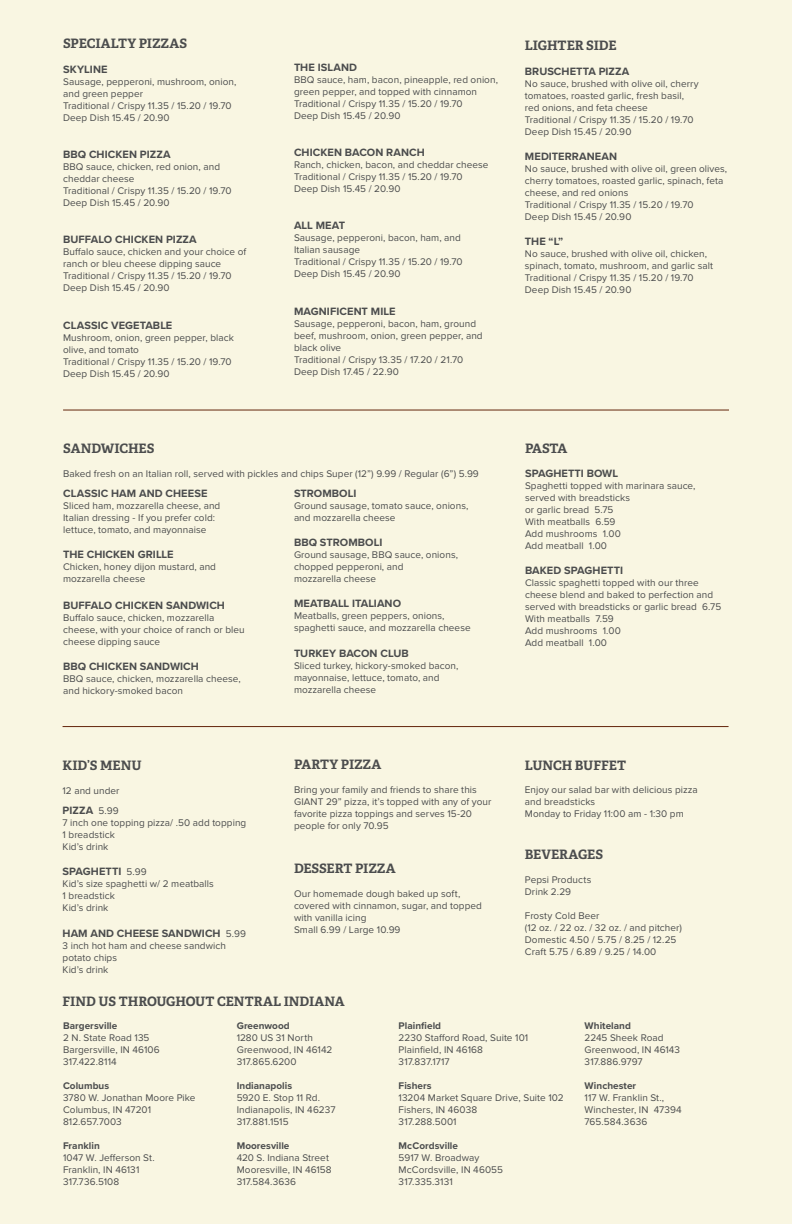
<style>
.page{position:relative;width:792px;height:1224px;background:#f9f6e2}
.page>*{position:absolute;margin:0;border:0;box-sizing:border-box;transform-origin:0 0}
.t1{font:700 13px "Adelle";letter-spacing:-.005em;color:#4b4c4d}
.t2{font:700 11px "Proxima Nova";letter-spacing:.005em;color:#4b4c4d}
.t3{font:10px/12px "Proxima Nova";letter-spacing:.005em;color:#4b4c4d}
.t4{font:700 10px "Proxima Nova";letter-spacing:.005em;color:#4b4c4d}
.s1{font-weight:400;font-size:10px}
</style>
<div class="page">
<hr style="left:63px;top:410px;width:666px;height:1px;background:#64250c">
<hr style="left:63px;top:726px;width:666px;height:1px;background:#64250c">
<h1 class="t1" style="left:63px;top:34px;width:125px">SPECIALTY PIZZAS</h1>
<p class="t2" style="left:63px;top:61px;width:46px">SKYLINE</p>
<p class="t3" style="left:63px;top:76px;width:175px">Sausage, pepperoni, mushroom, onion, and green pepper<br>Traditional / Crispy 11.35 / 15.20 / 19.70<br>Deep Dish 15.45 / 20.90</p>
<p class="t2" style="left:63px;top:146px;width:109px">BBQ CHICKEN PIZZA</p>
<p class="t3" style="left:63px;top:161px;width:170px">BBQ sauce, chicken, red onion, and cheddar cheese<br>Traditional / Crispy 11.35 / 15.20 / 19.70<br>Deep Dish 15.45 / 20.90</p>
<p class="t2" style="left:63px;top:232px;width:135px">BUFFALO CHICKEN PIZZA</p>
<p class="t3" style="left:63px;top:246px;width:185px">Buffalo sauce, chicken and your choice of ranch or bleu cheese dipping sauce Traditional / Crispy 11.35 / 15.20 / 19.70<br>Deep Dish 15.45 / 20.90</p>
<p class="t2" style="left:63px;top:317px;width:111px">CLASSIC VEGETABLE</p>
<p class="t3" style="left:63px;top:331px;width:172px">Mushroom, onion, green pepper, black olive, and tomato<br>Traditional / Crispy 11.35 / 15.20 / 19.70<br>Deep Dish 15.45 / 20.90</p>
<p class="t2" style="left:294px;top:59px;width:65px">THE ISLAND</p>
<p class="t3" style="left:294px;top:74px;width:206px">BBQ sauce, ham, bacon, pineapple, red onion, green pepper, and topped with cinnamon Traditional / Crispy 11.35 / 15.20 / 19.70<br>Deep Dish 15.45 / 20.90</p>
<p class="t2" style="left:294px;top:144px;width:132px">CHICKEN BACON RANCH</p>
<p class="t3" style="left:294px;top:159px;width:196px">Ranch, chicken, bacon, and cheddar cheese<br>Traditional / Crispy 11.35 / 15.20 / 19.70<br>Deep Dish 15.45 / 20.90</p>
<p class="t2" style="left:294px;top:218px;width:53px">ALL MEAT</p>
<p class="t3" style="left:294px;top:232px;width:170px">Sausage, pepperoni, bacon, ham, and<br>Italian sausage<br>Traditional / Crispy 11.35 / 15.20 / 19.70<br>Deep Dish 15.45 / 20.90</p>
<p class="t2" style="left:294px;top:303px;width:103px">MAGNIFICENT MILE</p>
<p class="t3" style="left:294px;top:318px;width:190px">Sausage, pepperoni, bacon, ham, ground beef, mushroom, onion, green pepper, and black olive<br>Traditional / Crispy 13.35 / 17.20 / 21.70<br>Deep Dish 17.45 / 22.90</p>
<h1 class="t1" style="left:63px;top:439px;width:93px">SANDWICHES</h1>
<p class="t3" style="left:63px;top:468px;width:417px">Baked fresh on an Italian roll, served with pickles and chips Super (12”) 9.99 / Regular (6”) 5.99</p>
<p class="t2" style="left:63px;top:485px;width:146px">CLASSIC HAM AND CHEESE</p>
<p class="t3" style="left:63px;top:500px;width:159px">Sliced ham, mozzarella cheese, and<br>Italian dressing - If you prefer cold: lettuce, tomato, and mayonnaise</p>
<p class="t2" style="left:63px;top:546px;width:112px">THE CHICKEN GRILLE</p>
<p class="t3" style="left:63px;top:561px;width:154px">Chicken, honey dijon mustard, and mozzarella cheese</p>
<p class="t2" style="left:63px;top:597px;width:163px">BUFFALO CHICKEN SANDWICH</p>
<p class="t3" style="left:63px;top:611px;width:183px">Buffalo sauce, chicken, mozzarella cheese, with your choice of ranch or bleu cheese dipping sauce</p>
<p class="t2" style="left:63px;top:658px;width:137px">BBQ CHICKEN SANDWICH</p>
<p class="t3" style="left:63px;top:673px;width:179px">BBQ sauce, chicken, mozzarella cheese, and hickory-smoked bacon</p>
<p class="t2" style="left:294px;top:485px;width:64px">STROMBOLI</p>
<p class="t3" style="left:294px;top:500px;width:176px">Ground sausage, tomato sauce, onions, and mozzarella cheese</p>
<p class="t2" style="left:294px;top:534px;width:90px">BBQ STROMBOLI</p>
<p class="t3" style="left:294px;top:549px;width:166px">Ground sausage, BBQ sauce, onions, chopped pepperoni, and<br>mozzarella cheese</p>
<p class="t2" style="left:294px;top:595px;width:109px">MEATBALL ITALIANO</p>
<p class="t3" style="left:294px;top:610px;width:178px">Meatballs, green peppers, onions, spaghetti sauce, and mozzarella cheese</p>
<p class="t2" style="left:294px;top:645px;width:116px">TURKEY BACON CLUB</p>
<p class="t3" style="left:294px;top:659px;width:166px">Sliced turkey, hickory-smoked bacon, mayonnaise, lettuce, tomato, and mozzarella cheese</p>
<h1 class="t1" style="left:294px;top:755px;width:89px">PARTY PIZZA</h1>
<p class="t3" style="left:294px;top:784px;width:199px">Bring your family and friends to share this GIANT 29” pizza, it’s topped with any of your favorite pizza toppings and serves 15-20 people for only 70.95</p>
<h1 class="t1" style="left:63px;top:756px;width:81px">KID’S MENU</h1>
<p class="t3" style="left:63px;top:785px;width:59px">12 and under</p>
<p class="t2" style="left:63px;top:802px;width:58px">PIZZA <span class="s1">5.99</span></p>
<p class="t3" style="left:63px;top:817px;width:185px">7 inch one topping pizza/ .50 add topping<br>1 breadstick<br>Kid’s drink</p>
<p class="t2" style="left:63px;top:863px;width:86px">SPAGHETTI <span class="s1">5.99</span></p>
<p class="t3" style="left:63px;top:878px;width:153px">Kid’s size spaghetti w/ 2 meatballs<br>1 breadstick<br>Kid’s drink</p>
<p class="t2" style="left:63px;top:925px;width:185px">HAM AND CHEESE SANDWICH <span class="s1">5.99</span></p>
<p class="t3" style="left:63px;top:939px;width:165px">3 inch hot ham and cheese sandwich potato chips<br>Kid’s drink</p>
<h1 class="t1" style="left:63px;top:992px;width:284px">FIND US THROUGHOUT CENTRAL INDIANA</h1>
<h1 class="t1" style="left:294px;top:859px;width:103px">DESSERT PIZZA</h1>
<p class="t3" style="left:294px;top:887px;width:189px">Our homemade dough baked up soft, covered with cinnamon, sugar, and topped with vanilla icing<br>Small 6.99 / Large 10.99</p>
<h1 class="t1" style="left:525px;top:36px;width:93px">LIGHTER SIDE</h1>
<p class="t2" style="left:525px;top:63px;width:106px">BRUSCHETTA PIZZA</p>
<p class="t3" style="left:525px;top:78px;width:175px">No sauce, brushed with olive oil, cherry tomatoes, roasted garlic, fresh basil, red onions, and feta cheese<br>Traditional / Crispy 11.35 / 15.20 / 19.70<br>Deep Dish 15.45 / 20.90</p>
<p class="t2" style="left:525px;top:148px;width:94px">MEDITERRANEAN</p>
<p class="t3" style="left:525px;top:163px;width:204px">No sauce, brushed with olive oil, green olives, cherry tomatoes, roasted garlic, spinach, feta cheese, and red onions<br>Traditional / Crispy 11.35 / 15.20 / 19.70<br>Deep Dish 15.45 / 20.90</p>
<p class="t2" style="left:525px;top:234px;width:40px">THE “L”</p>
<p class="t3" style="left:525px;top:248px;width:190px">No sauce, brushed with olive oil, chicken, spinach, tomato, mushroom, and garlic salt Traditional / Crispy 11.35 / 15.20 / 19.70<br>Deep Dish 15.45 / 20.90</p>
<h1 class="t1" style="left:525px;top:439px;width:44px">PASTA</h1>
<p class="t2" style="left:525px;top:465px;width:95px">SPAGHETTI BOWL</p>
<p class="t3" style="left:525px;top:479px;width:172px">Spaghetti topped with marinara sauce, served with breadsticks<br>or garlic bread 5.75<br>With meatballs 6.59<br>Add mushrooms 1.00<br>Add meatball 1.00</p>
<p class="t2" style="left:525px;top:562px;width:100px">BAKED SPAGHETTI</p>
<p class="t3" style="left:525px;top:577px;width:198px">Classic spaghetti topped with our three cheese blend and baked to perfection and served with breadsticks or garlic bread 6.75<br>With meatballs 7.59<br>Add mushrooms 1.00<br>Add meatball 1.00</p>
<h1 class="t1" style="left:525px;top:756px;width:103px">LUNCH BUFFET</h1>
<p class="t3" style="left:525px;top:784px;width:174px">Enjoy our salad bar with delicious pizza and breadsticks<br>Monday to Friday 11:00 am - 1:30 pm</p>
<h1 class="t1" style="left:525px;top:845px;width:80px">BEVERAGES</h1>
<p class="t3" style="left:525px;top:874px;width:68px">Pepsi Products<br>Drink 2.29</p>
<p class="t3" style="left:525px;top:910px;width:159px">Frosty Cold Beer<br>(12 oz. / 22 oz. / 32 oz. / and pitcher)<br>Domestic 4.50 / 5.75 / 8.25 / 12.25<br>Craft 5.75 / 6.89 / 9.25 / 14.00</p>
<p class="t4" style="left:63px;top:1018px;width:56px">Bargersville</p>
<p class="t3" style="left:63px;top:1032px;width:98px">2 N. State Road 135<br>Bargersville, IN 46106<br>317.422.8114</p>
<p class="t4" style="left:63px;top:1078px;width:48px">Columbus</p>
<p class="t3" style="left:63px;top:1092px;width:134px">3780 W. Jonathan Moore Pike<br>Columbus, IN 47201<br>812.657.7003</p>
<p class="t4" style="left:63px;top:1138px;width:38px">Franklin</p>
<p class="t3" style="left:63px;top:1152px;width:93px">1047 W. Jefferson St.<br>Franklin, IN 46131<br>317.736.5108</p>
<p class="t4" style="left:237px;top:1018px;width:55px">Greenwood</p>
<p class="t3" style="left:237px;top:1032px;width:97px">1280 US 31 North<br>Greenwood, IN 46142<br>317.865.6200</p>
<p class="t4" style="left:237px;top:1078px;width:57px">Indianapolis</p>
<p class="t3" style="left:237px;top:1092px;width:100px">5920 E. Stop 11 Rd.<br>Indianapolis, IN 46237<br>317.881.1515</p>
<p class="t4" style="left:237px;top:1138px;width:54px">Mooresville</p>
<p class="t3" style="left:237px;top:1152px;width:97px">420 S. Indiana Street<br>Mooresville, IN 46158<br>317.584.3636</p>
<p class="t4" style="left:399px;top:1018px;width:44px">Plainfield</p>
<p class="t3" style="left:399px;top:1032px;width:131px">2230 Stafford Road, Suite 101<br>Plainfield, IN 46168<br>317.837.1717</p>
<p class="t4" style="left:399px;top:1078px;width:34px">Fishers</p>
<p class="t3" style="left:399px;top:1092px;width:167px">13204 Market Square Drive, Suite 102<br>Fishers, IN 46038<br>317.288.5001</p>
<p class="t4" style="left:399px;top:1138px;width:61px">McCordsville</p>
<p class="t3" style="left:399px;top:1152px;width:106px">5917 W. Broadway<br>McCordsville, IN 46055<br>317.335.3131</p>
<p class="t4" style="left:585px;top:1018px;width:48px">Whiteland</p>
<p class="t3" style="left:585px;top:1032px;width:97px">2245 Sheek Road<br>Greenwood, IN 46143<br>317.886.9797</p>
<p class="t4" style="left:585px;top:1078px;width:53px">Winchester</p>
<p class="t3" style="left:585px;top:1092px;width:99px">117 W. Franklin St.,<br>Winchester, IN 47394<br>765.584.3636</p>
</div>
